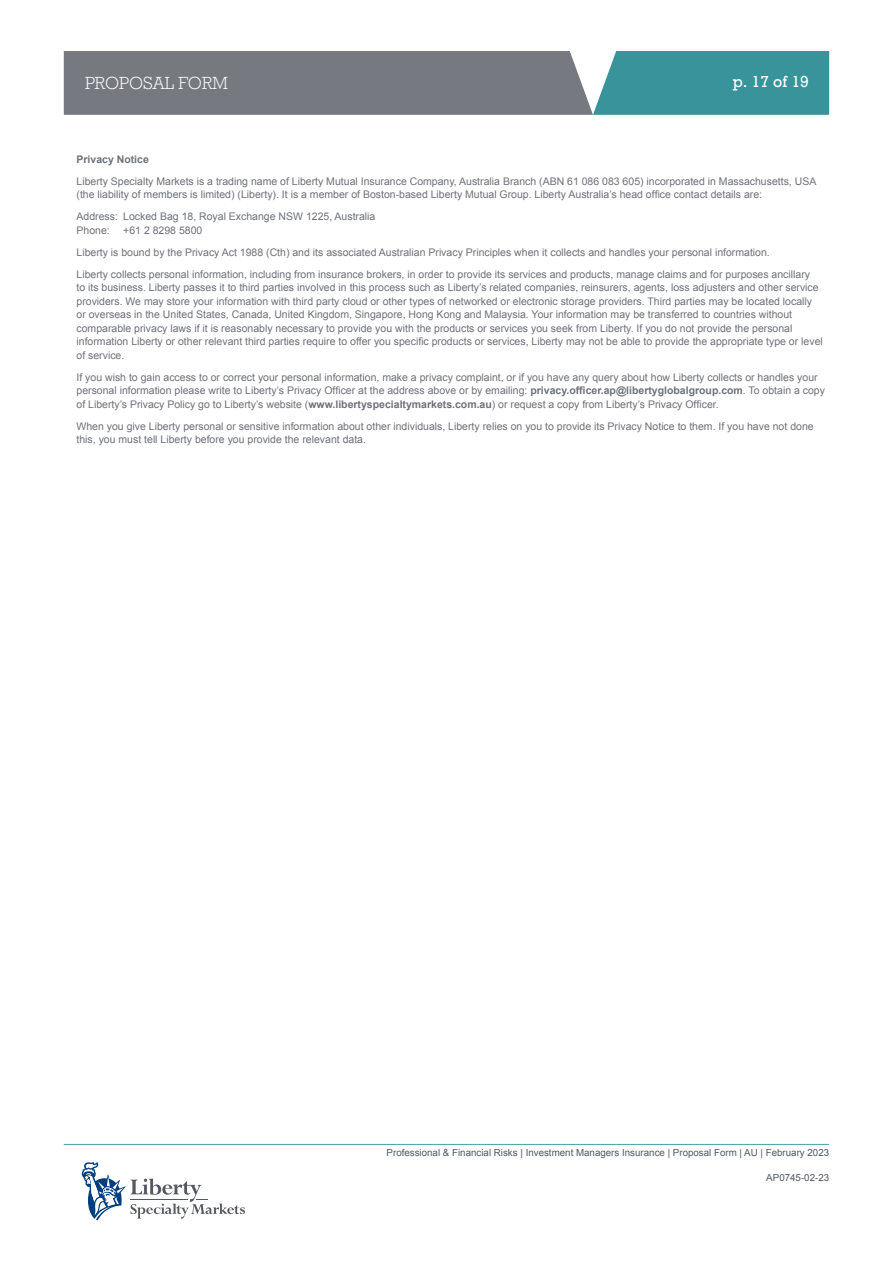
<style>
.page{position:relative;width:893px;height:1263px;background:#fff}
.page>*{position:absolute;margin:0;border:0;box-sizing:border-box;transform-origin:0 0}
.t1{font:300 18px "Rockwell Std";color:#fff}
.t2{font:15px "Rockwell";color:#fff}
.t3{font:10.5px/13.5px "Arial";color:#6e717a}
.t4{font:700 10.5px "Arial";color:#6e717a}
.t5{font:9.75px "Arial";color:#545861}
.s1{font-weight:700}
</style>
<div class="page">
<svg style="left:64px;top:51px;width:765px;height:64px;background:#68858c"></svg>
<hr style="left:64px;top:1144px;width:765px;height:1px;background:#5fa4ac">
<svg style="left:82px;top:1162px;width:163px;height:58px"></svg>
<h1 class="t1" style="left:85px;top:73px;width:144px">PROPOSAL FORM</h1>
<h2 class="t2" style="left:733px;top:72px;width:78px">p. 17 of 19</h2>
<p class="t4" style="left:77px;top:152px;width:74px">Privacy Notice</p>
<p class="t3" style="left:77px;top:175px;width:741px">Liberty Specialty Markets is a trading name of Liberty Mutual Insurance Company, Australia Branch (ABN 61 086 083 605) incorporated in Massachusetts, USA (the liability of members is limited) (Liberty). It is a member of Boston-based Liberty Mutual Group. Liberty Australia’s head office contact details are:</p>
<p class="t3" style="left:77px;top:210px;width:300px">Address: Locked Bag 18, Royal Exchange NSW 1225, Australia<br>Phone:</p>
<p class="t3" style="left:77px;top:219px;width:735px;line-height:22px;text-indent:47px">+61 2 8298 5800<br>Liberty is bound by the Privacy Act 1988 (Cth) and its associated Australian Privacy Principles when it collects and handles your personal information.<br>Liberty collects personal information, including from insurance brokers, in order to provide its services and products, manage claims and for purposes ancillary</p>
<p class="t3" style="left:77px;top:281px;width:748px">to its business. Liberty passes it to third parties involved in this process such as Liberty’s related companies, reinsurers, agents, loss adjusters and other service providers. We may store your information with third party cloud or other types of networked or electronic storage providers. Third parties may be located locally or overseas in the United States, Canada, United Kingdom, Singapore, Hong Kong and Malaysia. Your information may be transferred to countries without comparable privacy laws if it is reasonably necessary to provide you with the products or services you seek from Liberty. If you do not provide the personal information Liberty or other relevant third parties require to offer you specific products or services, Liberty may not be able to provide the appropriate type or level of service.</p>
<p class="t3" style="left:77px;top:371px;width:750px">If you wish to gain access to or correct your personal information, make a privacy complaint, or if you have any query about how Liberty collects or handles your personal information please write to Liberty’s Privacy Officer at the address above or by emailing: <span class="s1">privacy.officer.ap@libertyglobalgroup.com</span>. To obtain a copy of Liberty’s Privacy Policy go to Liberty’s website (<span class="s1">www.libertyspecialtymarkets.com.au</span>) or request a copy from Liberty’s Privacy Officer.</p>
<p class="t3" style="left:77px;top:420px;width:739px">When you give Liberty personal or sensitive information about other individuals, Liberty relies on you to provide its Privacy Notice to them. If you have not done this, you must tell Liberty before you provide the relevant data.</p>
<p class="t5" style="left:387px;top:1146px;width:444px">Professional &amp; Financial Risks | Investment Managers Insurance | Proposal Form | AU | February 2023</p>
<p class="t5" style="left:766px;top:1171px;width:64px">AP0745-02-23</p>
</div>
